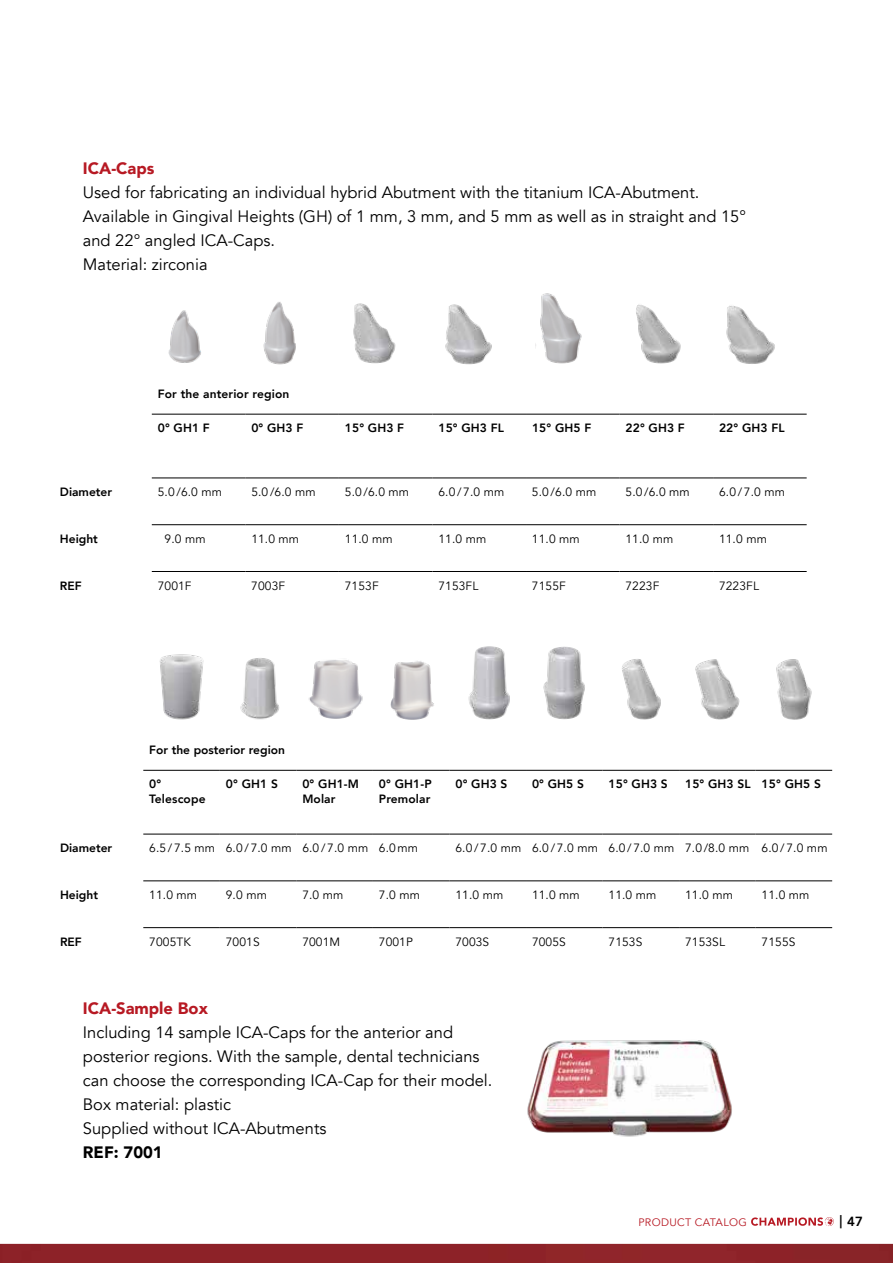
<style>
.page{position:relative;width:893px;height:1263px;background:#fff}
.page>*{position:absolute;margin:0;border:0;box-sizing:border-box;transform-origin:0 0}
.t1{font:16.5px/24px "Avenir";color:#000}
.t2{font:900 16.5px "Avenir";color:#b71923}
.t3{font:900 16.5px "Avenir";color:#000}
.t4{font:800 13.2px "Avenir";color:#000}
.t5{font:12px "Avenir";letter-spacing:.01em;color:#000}
.t6{font:800 12px/14.4px "Avenir";letter-spacing:.01em;color:#000}
.t7{font:10.8px "Avenir";letter-spacing:.03em;color:#b71923}
</style>
<div class="page">
<svg style="left:751px;top:1217px;width:83px;height:9px"></svg>
<div style="left:0;top:1244px;width:893px;height:19px;background:#8d2228"></div>
<img style="left:263px;top:302px;width:33px;height:63px">
<img style="left:169px;top:310px;width:32px;height:53px">
<img style="left:353px;top:303px;width:43px;height:61px">
<img style="left:540px;top:293px;width:42px;height:71px">
<img style="left:445px;top:304px;width:47px;height:61px">
<img style="left:636px;top:304px;width:45px;height:60px">
<img style="left:726px;top:305px;width:49px;height:59px">
<hr style="left:152px;top:478px;width:93px;height:1px;background:#000">
<hr style="left:245px;top:478px;width:94px;height:1px;background:#000">
<hr style="left:339px;top:478px;width:93px;height:1px;background:#000">
<hr style="left:432px;top:478px;width:94px;height:1px;background:#000">
<hr style="left:526px;top:478px;width:94px;height:1px;background:#000">
<hr style="left:620px;top:478px;width:93px;height:1px;background:#000">
<hr style="left:713px;top:478px;width:94px;height:1px;background:#000">
<hr style="left:152px;top:524px;width:93px;height:1px;background:#000">
<hr style="left:245px;top:524px;width:94px;height:1px;background:#000">
<hr style="left:339px;top:524px;width:93px;height:1px;background:#000">
<hr style="left:432px;top:524px;width:94px;height:1px;background:#000">
<hr style="left:526px;top:524px;width:94px;height:1px;background:#000">
<hr style="left:620px;top:524px;width:93px;height:1px;background:#000">
<hr style="left:713px;top:524px;width:94px;height:1px;background:#000">
<hr style="left:152px;top:571px;width:93px;height:1px;background:#000">
<hr style="left:245px;top:571px;width:94px;height:1px;background:#000">
<hr style="left:339px;top:571px;width:93px;height:1px;background:#000">
<hr style="left:432px;top:571px;width:94px;height:1px;background:#000">
<hr style="left:526px;top:571px;width:94px;height:1px;background:#000">
<hr style="left:620px;top:571px;width:93px;height:1px;background:#000">
<hr style="left:713px;top:571px;width:94px;height:1px;background:#000">
<hr style="left:152px;top:414px;width:93px;height:1px;background:#000">
<hr style="left:245px;top:414px;width:94px;height:1px;background:#000">
<hr style="left:339px;top:414px;width:93px;height:1px;background:#000">
<hr style="left:432px;top:414px;width:94px;height:1px;background:#000">
<hr style="left:526px;top:414px;width:94px;height:1px;background:#000">
<hr style="left:620px;top:414px;width:93px;height:1px;background:#000">
<hr style="left:713px;top:414px;width:94px;height:1px;background:#000">
<hr style="left:143px;top:834px;width:77px;height:1px;background:#000">
<hr style="left:220px;top:834px;width:76px;height:1px;background:#000">
<hr style="left:296px;top:834px;width:77px;height:1px;background:#000">
<hr style="left:373px;top:834px;width:76px;height:1px;background:#000">
<hr style="left:449px;top:834px;width:77px;height:1px;background:#000">
<hr style="left:526px;top:834px;width:77px;height:1px;background:#000">
<hr style="left:603px;top:834px;width:76px;height:1px;background:#000">
<hr style="left:679px;top:834px;width:77px;height:1px;background:#000">
<hr style="left:756px;top:834px;width:76px;height:1px;background:#000">
<hr style="left:143px;top:880px;width:77px;height:1px;background:#000">
<hr style="left:220px;top:880px;width:76px;height:1px;background:#000">
<hr style="left:296px;top:880px;width:77px;height:1px;background:#000">
<hr style="left:373px;top:880px;width:76px;height:1px;background:#000">
<hr style="left:449px;top:880px;width:77px;height:1px;background:#000">
<hr style="left:526px;top:880px;width:77px;height:1px;background:#000">
<hr style="left:603px;top:880px;width:76px;height:1px;background:#000">
<hr style="left:679px;top:880px;width:77px;height:1px;background:#000">
<hr style="left:756px;top:880px;width:76px;height:1px;background:#000">
<hr style="left:143px;top:927px;width:77px;height:1px;background:#000">
<hr style="left:220px;top:927px;width:76px;height:1px;background:#000">
<hr style="left:296px;top:927px;width:77px;height:1px;background:#000">
<hr style="left:373px;top:927px;width:76px;height:1px;background:#000">
<hr style="left:449px;top:927px;width:77px;height:1px;background:#000">
<hr style="left:526px;top:927px;width:77px;height:1px;background:#000">
<hr style="left:603px;top:927px;width:76px;height:1px;background:#000">
<hr style="left:679px;top:927px;width:77px;height:1px;background:#000">
<hr style="left:756px;top:927px;width:76px;height:1px;background:#000">
<hr style="left:143px;top:770px;width:77px;height:1px;background:#000">
<hr style="left:220px;top:770px;width:76px;height:1px;background:#000">
<hr style="left:296px;top:770px;width:77px;height:1px;background:#000">
<hr style="left:373px;top:770px;width:76px;height:1px;background:#000">
<hr style="left:449px;top:770px;width:77px;height:1px;background:#000">
<hr style="left:526px;top:770px;width:77px;height:1px;background:#000">
<hr style="left:603px;top:770px;width:76px;height:1px;background:#000">
<hr style="left:679px;top:770px;width:77px;height:1px;background:#000">
<hr style="left:756px;top:770px;width:76px;height:1px;background:#000">
<img style="left:527px;top:1040px;width:205px;height:97px">
<img style="left:159px;top:654px;width:45px;height:66px">
<img style="left:240px;top:658px;width:39px;height:62px">
<img style="left:543px;top:646px;width:42px;height:74px">
<img style="left:468px;top:646px;width:42px;height:74px">
<img style="left:622px;top:659px;width:39px;height:61px">
<img style="left:695px;top:659px;width:45px;height:61px">
<img style="left:776px;top:659px;width:36px;height:61px">
<img style="left:308px;top:660px;width:55px;height:59px">
<img style="left:390px;top:661px;width:44px;height:59px">
<p class="t2" style="left:83px;top:154px;width:73px">ICA-Caps</p>
<p class="t1" style="left:83px;top:181px;width:665px">Used for fabricating an individual hybrid Abutment with the titanium ICA-Abutment.<br>Available in Gingival Heights (GH) of 1 mm, 3 mm, and 5 mm as well as in straight and 15° and 22° angled ICA-Caps.<br>Material: zirconia</p>
<p class="t6" style="left:158px;top:387px;width:133px">For the anterior region</p>
<p class="t6" style="left:158px;top:421px;width:54px">0° GH1 F</p>
<p class="t6" style="left:251px;top:421px;width:54px">0° GH3 F</p>
<p class="t6" style="left:345px;top:421px;width:61px">15° GH3 F</p>
<p class="t6" style="left:438px;top:421px;width:67px">15° GH3 FL</p>
<p class="t6" style="left:532px;top:421px;width:61px">15° GH5 F</p>
<p class="t6" style="left:625px;top:421px;width:61px">22° GH3 F</p>
<p class="t6" style="left:719px;top:421px;width:67px">22° GH3 FL</p>
<p class="t6" style="left:60px;top:485px;width:54px">Diameter</p>
<p class="t5" style="left:158px;top:485px;width:66px">5.0 /6.0 mm</p>
<p class="t5" style="left:251px;top:485px;width:66px">5.0 /6.0 mm</p>
<p class="t5" style="left:345px;top:485px;width:66px">5.0 /6.0 mm</p>
<p class="t5" style="left:438px;top:485px;width:67px">6.0 / 7.0 mm</p>
<p class="t5" style="left:532px;top:485px;width:66px">5.0 /6.0 mm</p>
<p class="t5" style="left:625px;top:485px;width:66px">5.0 /6.0 mm</p>
<p class="t5" style="left:719px;top:485px;width:67px">6.0 / 7.0 mm</p>
<p class="t6" style="left:60px;top:531px;width:40px">Height</p>
<p class="t5" style="left:165px;top:531px;width:43px">9.0 mm</p>
<p class="t5" style="left:251px;top:531px;width:49px">11.0 mm</p>
<p class="t5" style="left:345px;top:531px;width:49px">11.0 mm</p>
<p class="t5" style="left:438px;top:531px;width:49px">11.0 mm</p>
<p class="t5" style="left:532px;top:531px;width:49px">11.0 mm</p>
<p class="t5" style="left:625px;top:531px;width:49px">11.0 mm</p>
<p class="t5" style="left:719px;top:531px;width:49px">11.0 mm</p>
<p class="t6" style="left:60px;top:578px;width:23px">REF</p>
<p class="t5" style="left:158px;top:578px;width:35px">7001F</p>
<p class="t5" style="left:251px;top:578px;width:35px">7003F</p>
<p class="t5" style="left:345px;top:578px;width:35px">7153F</p>
<p class="t5" style="left:438px;top:578px;width:41px">7153FL</p>
<p class="t5" style="left:532px;top:578px;width:35px">7155F</p>
<p class="t5" style="left:625px;top:578px;width:35px">7223F</p>
<p class="t5" style="left:719px;top:578px;width:41px">7223FL</p>
<p class="t6" style="left:149px;top:743px;width:137px">For the posterior region</p>
<p class="t6" style="left:149px;top:777px;width:58px">0°<br>Telescope</p>
<p class="t6" style="left:226px;top:777px;width:54px">0° GH1 S</p>
<p class="t6" style="left:302px;top:777px;width:58px">0° GH1-M<br>Molar</p>
<p class="t6" style="left:379px;top:777px;width:54px">0° GH1-P<br>Premolar</p>
<p class="t6" style="left:455px;top:777px;width:54px">0° GH3 S</p>
<p class="t6" style="left:532px;top:777px;width:54px">0° GH5 S</p>
<p class="t6" style="left:609px;top:777px;width:61px">15° GH3 S</p>
<p class="t6" style="left:685px;top:777px;width:137px">15° GH3 SL 15° GH5 S</p>
<p class="t6" style="left:60px;top:841px;width:54px">Diameter</p>
<p class="t5" style="left:149px;top:841px;width:270px">6.5 / 7.5 mm 6.0 / 7.0 mm 6.0 / 7.0 mm 6.0 mm</p>
<p class="t5" style="left:455px;top:841px;width:374px">6.0 / 7.0 mm 6.0 / 7.0 mm 6.0 / 7.0 mm 7.0 /8.0 mm 6.0 / 7.0 mm</p>
<p class="t6" style="left:60px;top:887px;width:40px">Height</p>
<p class="t5" style="left:149px;top:887px;width:49px">11.0 mm</p>
<p class="t5" style="left:226px;top:887px;width:43px">9.0 mm</p>
<p class="t5" style="left:302px;top:887px;width:43px">7.0 mm</p>
<p class="t5" style="left:379px;top:887px;width:43px">7.0 mm</p>
<p class="t5" style="left:455px;top:887px;width:49px">11.0 mm</p>
<p class="t5" style="left:532px;top:887px;width:49px">11.0 mm</p>
<p class="t5" style="left:609px;top:887px;width:49px">11.0 mm</p>
<p class="t5" style="left:685px;top:887px;width:49px">11.0 mm</p>
<p class="t5" style="left:762px;top:887px;width:49px">11.0 mm</p>
<p class="t6" style="left:60px;top:934px;width:23px">REF</p>
<p class="t5" style="left:149px;top:934px;width:43px">7005TK</p>
<p class="t5" style="left:226px;top:934px;width:35px">7001S</p>
<p class="t5" style="left:302px;top:934px;width:39px">7001M</p>
<p class="t5" style="left:379px;top:934px;width:36px">7001P</p>
<p class="t5" style="left:455px;top:934px;width:35px">7003S</p>
<p class="t5" style="left:532px;top:934px;width:35px">7005S</p>
<p class="t5" style="left:609px;top:934px;width:35px">7153S</p>
<p class="t5" style="left:685px;top:934px;width:41px">7153SL</p>
<p class="t5" style="left:762px;top:934px;width:35px">7155S</p>
<p class="t2" style="left:83px;top:994px;width:126px">ICA-Sample Box</p>
<p class="t1" style="left:83px;top:1021px;width:411px">Including 14 sample ICA-Caps for the anterior and posterior regions. With the sample, dental technicians can choose the corresponding ICA-Cap for their model.<br>Box material: plastic<br>Supplied without ICA-Abutments</p>
<p class="t3" style="left:83px;top:1138px;width:81px">REF: 7001</p>
<p class="t7" style="left:638px;top:1215px;width:110px">PRODUCT CATALOG</p>
<p class="t4" style="left:839px;top:1211px;width:25px">| 47</p>
</div>
